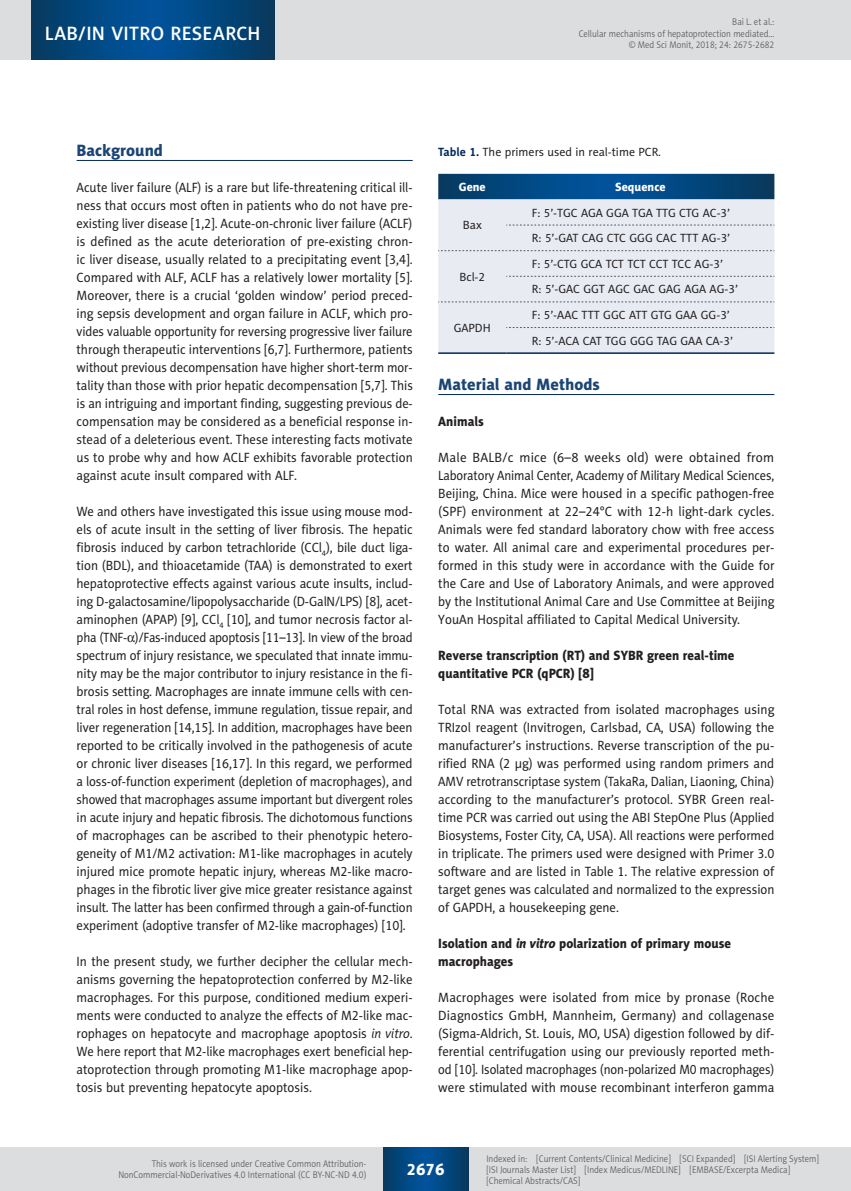
<style>
.page{position:relative;width:851px;height:1191px;background:#fff}
.page>*{position:absolute;margin:0;border:0;box-sizing:border-box;transform-origin:0 0}
.t1{font:19.5px "Naomi Sans EFN Medium";letter-spacing:.015em;color:#fff}
.MSM_Headline_1{font:16.5px "Naomi Sans EFN Heavy";color:#1a4574}
.t2{font:16.5px "Naomi Sans EFN Heavy";color:#fff}
.MSM_Body{font:13.5px/18px "Naomi Sans EFN";color:#231f20;text-align:justify;scale:.95 1}
.MSM_Body-2{font:13.5px/18px "Naomi Sans EFN";color:#231f20;text-align:justify;scale:.96 1}
.MSM_Body-3{font:13.5px/18px "Naomi Sans EFN";color:#231f20;text-align:justify;scale:.94 1}
.MSM_Body-4{font:13.5px/18px "Naomi Sans EFN";color:#231f20;text-align:justify}
.MSM_Headline_2{font:13.5px/18px "Naomi Sans EFN Heavy";color:#231f20;scale:.95 1}
.MSM_Tabela_zawartosc{font:12px "Naomi Sans EFN";color:#231f20}
.MSM_Tabela_tytul{font:12px "Naomi Sans EFN";color:#231f20}
.MSM_Tabela_zawartosc-2{font:12px "Naomi Sans EFN";letter-spacing:-.025em;color:#231f20}
.MSM_Tabela_Head{font:12px "Naomi Sans EFN Heavy";color:#fff}
.MSM_pagina_sygnatura{font:9.75px/11.2px "Naomi Sans EFN Light";color:#57585a;scale:.9 1}
.MSM_pagina_zywa{font:9.75px/11.2px "Naomi Sans EFN Light";color:#57585a;text-align:right;scale:.9 1}
.s1{font-family:"Standard Sym L"}
.s2{font-style:italic}
.s3{font-weight:700;color:#00295c}
</style>
<div class="page">
<hr style="left:77px;top:160px;width:335px;height:1px;background:#00295c">
<hr style="left:438px;top:394px;width:336px;height:1px;background:#00295c">
<svg style="left:438px;top:174px;width:336px;height:25px;background:#02477f"></svg>
<div style="left:438px;top:199px;width:336px;height:153px;background:#e8ebf2"></div>
<svg style="left:506px;top:225px;width:268px;height:1px"></svg>
<svg style="left:506px;top:276px;width:268px;height:1px"></svg>
<svg style="left:506px;top:327px;width:268px;height:1px"></svg>
<hr style="left:506px;top:352px;width:268px;height:2px;background:#00295c">
<svg style="left:438px;top:250px;width:336px;height:1px"></svg>
<svg style="left:438px;top:302px;width:336px;height:1px"></svg>
<hr style="left:438px;top:352px;width:68px;height:2px;background:#00295c">
<div style="left:0;top:1148px;width:850px;height:43px;background:#dcdddf"></div>
<svg style="left:383px;top:1147px;width:85px;height:43px;background:#02477e"></svg>
<div style="left:0;top:0;width:850px;height:60px;background:#dcdddf"></div>
<hr style="left:850px;top:0;width:1px;height:60px;background:#dcdddf">
<svg style="left:32px;top:0;width:242px;height:60px;background:#02477f"></svg>
<h1 class="t1" style="left:45px;top:22px;width:217px">LAB/IN VITRO RESEARCH</h1>
<p class="MSM_pagina_zywa" style="left:578px;top:16px;width:219px">Bai L. et al.:<br>Cellular mechanisms of hepatoprotection mediated…</p>
<p class="MSM_pagina_sygnatura" style="left:628px;top:39px;width:163px">© Med Sci Monit, 2018; 24: 2675-2682</p>
<p class="MSM_Headline_1" style="left:77px;top:140px;width:88px">Background</p>
<p class="MSM_Body-3" style="left:77px;top:178px;width:359px">Acute liver failure (ALF) is a rare but life-threatening critical ill&shy;ness that occurs most often in patients who do not have pre&shy;existing liver disease [1,2]. Acute-on-chronic liver failure (ACLF) is defined as the acute deterioration of pre-existing chron&shy;ic liver disease, usually related to a precipitating event [3,4].<br>Compared with ALF, ACLF has a relatively lower mortality [5].<br>Moreover, there is a crucial ‘golden window’ period preced&shy;ing sepsis development and organ failure in ACLF, which pro&shy;vides valuable opportunity for reversing progressive liver failure through therapeutic interventions [6,7]. Furthermore, patients without previous decompensation have higher short-term mor&shy;tality than those with prior hepatic decompensation [5,7]. This is an intriguing and important finding, suggesting previous de&shy;compensation may be considered as a beneficial response in&shy;stead of a deleterious event. These interesting facts motivate us to probe why and how ACLF exhibits favorable protection against acute insult compared with ALF.</p>
<p class="MSM_Body" style="left:77px;top:502px;width:355px">We and others have investigated this issue using mouse mod&shy;els of acute insult in the setting of liver fibrosis. The hepatic fibrosis induced by carbon tetrachloride (CCl<sub>4</sub>), bile duct liga&shy;tion (BDL), and thioacetamide (TAA) is demonstrated to exert hepatoprotective effects against various acute insults, includ&shy;ing D-galactosamine/lipopolysaccharide (D-GalN/LPS) [8], acet&shy;aminophen (APAP) [9], CCl<sub>4</sub> [10], and tumor necrosis factor al&shy;pha (TNF-<span class="s1">a</span>)/Fas-induced apoptosis [11–13]. In view of the broad spectrum of injury resistance, we speculated that innate immu&shy;nity may be the major contributor to injury resistance in the fi&shy;brosis setting. Macrophages are innate immune cells with cen&shy;tral roles in host defense, immune regulation, tissue repair, and liver regeneration [14,15]. In addition, macrophages have been reported to be critically involved in the pathogenesis of acute or chronic liver diseases [16,17]. In this regard, we performed a loss-of-function experiment (depletion of macrophages), and showed that macrophages assume important but divergent roles in acute injury and hepatic fibrosis. The dichotomous functions of macrophages can be ascribed to their phenotypic hetero&shy;geneity of M1/M2 activation: M1-like macrophages in acutely injured mice promote hepatic injury, whereas M2-like macro&shy;phages in the fibrotic liver give mice greater resistance against insult. The latter has been confirmed through a gain-of-function experiment (adoptive transfer of M2-like macrophages) [10].</p>
<p class="MSM_Body" style="left:77px;top:952px;width:355px">In the present study, we further decipher the cellular mech&shy;anisms governing the hepatoprotection conferred by M2-like macrophages. For this purpose, conditioned medium experi&shy;ments were conducted to analyze the effects of M2-like mac&shy;rophages on hepatocyte and macrophage apoptosis <span class="s2">in vitro</span>.<br>We here report that M2-like macrophages exert beneficial hep&shy;atoprotection through promoting M1-like macrophage apop&shy;tosis but preventing hepatocyte apoptosis.</p>
<p class="MSM_Tabela_tytul" style="left:438px;top:145px;width:224px"><span class="s3">Table 1.</span> The primers used in real-time PCR.</p>
<p class="MSM_Tabela_Head" style="left:458px;top:180px;width:28px">Gene</p>
<p class="MSM_Tabela_Head" style="left:615px;top:180px;width:52px">Sequence</p>
<p class="MSM_Tabela_zawartosc" style="left:462px;top:218px;width:20px">Bax</p>
<p class="MSM_Tabela_zawartosc" style="left:531px;top:206px;width:200px">F: 5’-TGC AGA GGA TGA TTG CTG AC-3’</p>
<p class="MSM_Tabela_zawartosc" style="left:531px;top:231px;width:200px">R: 5’-GAT CAG CTC GGG CAC TTT AG-3’</p>
<p class="MSM_Tabela_zawartosc" style="left:459px;top:270px;width:27px">Bcl-2</p>
<p class="MSM_Tabela_zawartosc" style="left:453px;top:321px;width:39px">GAPDH</p>
<p class="MSM_Tabela_zawartosc-2" style="left:531px;top:257px;width:192px">F: 5’-CTG GCA TCT TCT CCT TCC AG-3’</p>
<p class="MSM_Tabela_zawartosc" style="left:531px;top:282px;width:208px">R: 5’-GAC GGT AGC GAC GAG AGA AG-3’</p>
<p class="MSM_Tabela_zawartosc" style="left:531px;top:308px;width:199px">F: 5’-AAC TTT GGC ATT GTG GAA GG-3’</p>
<p class="MSM_Tabela_zawartosc" style="left:531px;top:334px;width:202px">R: 5’-ACA CAT TGG GGG TAG GAA CA-3’</p>
<p class="MSM_Headline_1" style="left:438px;top:374px;width:163px">Material and Methods</p>
<p class="MSM_Headline_2" style="left:438px;top:412px;width:49px">Animals</p>
<p class="MSM_Body-4" style="left:438px;top:448px;width:337px">Male BALB/c mice (6–8 weeks old) were obtained from Laboratory Animal Center, Academy of Military Medical Sciences, Beijing, China. Mice were housed in a specific pathogen-free (SPF) environment at 22–24°C with 12-h light-dark cycles.<br>Animals were fed standard laboratory chow with free access to water. All animal care and experimental procedures per&shy;formed in this study were in accordance with the Guide for the Care and Use of Laboratory Animals, and were approved by the Institutional Animal Care and Use Committee at Beijing YouAn Hospital affiliated to Capital Medical University.</p>
<p class="MSM_Headline_2" style="left:438px;top:646px;width:313px">Reverse transcription (RT) and SYBR green real-time quantitative PCR (qPCR) [8]</p>
<p class="MSM_Body-2" style="left:438px;top:700px;width:352px">Total RNA was extracted from isolated macrophages using TRIzol reagent (Invitrogen, Carlsbad, CA, USA) following the manufacturer’s instructions. Reverse transcription of the pu&shy;rified RNA (2 μg) was performed using random primers and AMV retrotranscriptase system (TakaRa, Dalian, Liaoning, China) according to the manufacturer’s protocol. SYBR Green real&shy;time PCR was carried out using the ABI StepOne Plus (Applied Biosystems, Foster City, CA, USA). All reactions were performed in triplicate. The primers used were designed with Primer 3.0 software and are listed in Table 1. The relative expression of target genes was calculated and normalized to the expression of GAPDH, a housekeeping gene.</p>
<p class="MSM_Headline_2" style="left:438px;top:934px;width:310px">Isolation and <span class="s2">in vitro</span> polarization of primary mouse macrophages</p>
<p class="MSM_Body-2" style="left:438px;top:988px;width:352px">Macrophages were isolated from mice by pronase (Roche Diagnostics GmbH, Mannheim, Germany) and collagenase (Sigma-Aldrich, St. Louis, MO, USA) digestion followed by dif&shy;ferential centrifugation using our previously reported meth&shy;od [10]. Isolated macrophages (non-polarized M0 macrophages) were stimulated with mouse recombinant interferon gamma</p>
<p class="MSM_pagina_sygnatura" style="left:118px;top:1158px;width:277px;text-align:right">This work is licensed under Creative Common Attribution-<br>NonCommercial-NoDerivatives 4.0 International (CC BY-NC-ND 4.0)</p>
<p class="t2" style="left:406px;top:1159px;width:40px">2676</p>
<p class="MSM_pagina_sygnatura" style="left:486px;top:1152px;width:371px">Indexed in: [Current Contents/Clinical Medicine] [SCI Expanded] [ISI Alerting System] [ISI Journals Master List] [Index Medicus/MEDLINE] [EMBASE/Excerpta Medica] [Chemical Abstracts/CAS]</p>
</div>
